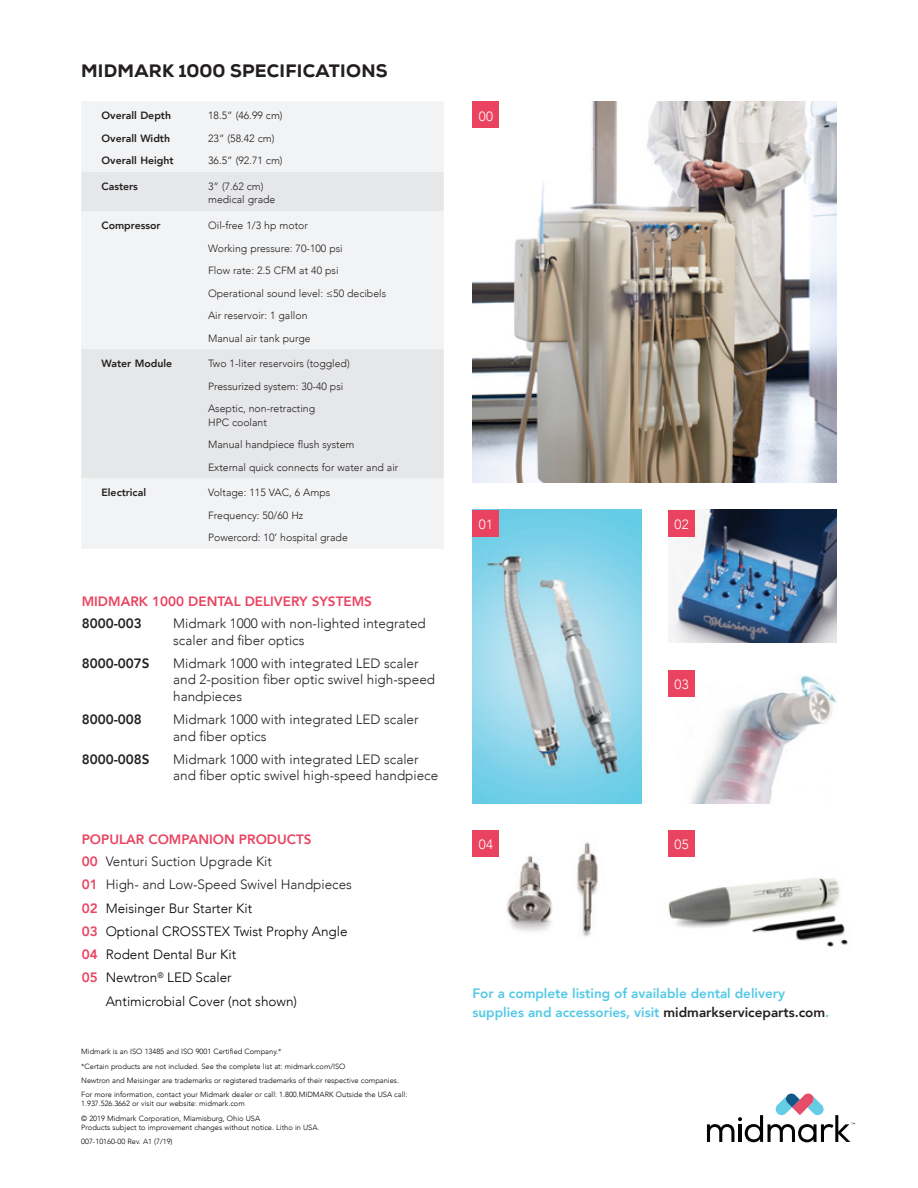
<style>
.page{position:relative;width:918px;height:1188px;background:#fff}
.page>*{position:absolute;margin:0;border:0;box-sizing:border-box;transform-origin:0 0}
.Headline_Style_5{font:800 18px "Nexa";letter-spacing:.015em;color:#231f20}
.Body_Style_3{font:300 13.5px/16.5px "Avenir";color:#231f20}
.Body_Style_3-2{font:300 13.5px "Avenir";color:#000}
.PRICING{font:800 13.5px/19.5px "Avenir";color:#53c9e6}
.Body_Style_3-3{font:800 13.5px "Avenir";color:#ea4360}
.Body_Style_3-4{font:800 13.5px "Avenir";color:#231f20}
.Numbers_and_Stats_St{font:300 13.35px "Avenir";letter-spacing:.02em;color:#fff}
._02_Body_Copy{font:300 10.5px/13.5px "Avenir";color:#231f20}
._02_Body_Copy-2{font:800 10.5px "Avenir";color:#231f20}
.Body_Style_5{font:300 7.5px/9px "Avenir";color:#000}
.s1{font-weight:800;color:#ea4360}
.s2{color:#231f20}
</style>
<div class="page">
<img style="left:507px;top:842px;width:91px;height:95px">
<svg style="left:707px;top:1094px;width:148px;height:48px"></svg>
<div style="left:81px;top:102px;width:363px;height:447px;background:#f2f3f4"></div>
<svg style="left:81px;top:172px;width:363px;height:306px;fill:#e6e7e9"></svg>
<img style="left:668px;top:510px;width:169px;height:133px">
<div style="left:668px;top:510px;width:27px;height:27px;background:#ea4360"></div>
<img style="left:472px;top:510px;width:169px;height:293px">
<div style="left:472px;top:510px;width:28px;height:27px;background:#ea4360"></div>
<img style="left:472px;top:101px;width:365px;height:381px">
<img style="left:691px;top:676px;width:146px;height:127px">
<div style="left:668px;top:670px;width:27px;height:27px;background:#ea4360"></div>
<img style="left:668px;top:878px;width:180px;height:69px">
<div style="left:668px;top:830px;width:27px;height:27px;background:#ea4360"></div>
<div style="left:472px;top:101px;width:28px;height:27px;background:#ea4360"></div>
<div style="left:472px;top:830px;width:28px;height:27px;background:#ea4360"></div>
<p class="Headline_Style_5" style="left:81px;top:59px;width:308px">MIDMARK 1000 SPECIFICATIONS</p>
<p class="_02_Body_Copy-2" style="left:102px;top:108px;width:71px">Overall Depth</p>
<p class="_02_Body_Copy-2" style="left:102px;top:130px;width:70px">Overall Width</p>
<p class="_02_Body_Copy-2" style="left:102px;top:153px;width:74px">Overall Height</p>
<p class="_02_Body_Copy" style="left:208px;top:109px;width:76px">18.5” (46.99 cm)</p>
<p class="_02_Body_Copy" style="left:208px;top:131px;width:68px">23” (58.42 cm)</p>
<p class="_02_Body_Copy" style="left:208px;top:154px;width:76px">36.5” (92.71 cm)</p>
<p class="_02_Body_Copy-2" style="left:102px;top:178px;width:38px">Casters</p>
<p class="_02_Body_Copy" style="left:208px;top:180px;width:69px">3” (7.62 cm) medical grade</p>
<p class="_02_Body_Copy-2" style="left:102px;top:217px;width:61px">Compressor</p>
<p class="_02_Body_Copy" style="left:208px;top:219px;width:101px">Oil-free 1/3 hp motor</p>
<p class="_02_Body_Copy" style="left:208px;top:241px;width:136px">Working pressure: 70-100 psi</p>
<p class="_02_Body_Copy" style="left:208px;top:264px;width:132px">Flow rate: 2.5 CFM at 40 psi</p>
<p class="_02_Body_Copy" style="left:208px;top:286px;width:180px">Operational sound level: ≤50 decibels</p>
<p class="_02_Body_Copy" style="left:208px;top:309px;width:101px">Air reservoir: 1 gallon</p>
<p class="_02_Body_Copy" style="left:208px;top:331px;width:104px">Manual air tank purge</p>
<p class="_02_Body_Copy-2" style="left:102px;top:355px;width:72px">Water Module</p>
<p class="_02_Body_Copy" style="left:208px;top:357px;width:143px">Two 1-liter reservoirs (toggled)</p>
<p class="_02_Body_Copy" style="left:208px;top:379px;width:137px">Pressurized system: 30-40 psi</p>
<p class="_02_Body_Copy" style="left:208px;top:402px;width:109px">Aseptic, non-retracting<br>HPC coolant</p>
<p class="_02_Body_Copy" style="left:208px;top:438px;width:148px">Manual handpiece flush system</p>
<p class="_02_Body_Copy" style="left:208px;top:460px;width:192px">External quick connects for water and air</p>
<p class="_02_Body_Copy-2" style="left:102px;top:484px;width:46px">Electrical</p>
<p class="_02_Body_Copy" style="left:208px;top:486px;width:124px">Voltage: 115 VAC, 6 Amps</p>
<p class="_02_Body_Copy" style="left:208px;top:508px;width:97px">Frequency: 50/60 Hz</p>
<p class="_02_Body_Copy" style="left:208px;top:531px;width:141px">Powercord: 10’ hospital grade</p>
<p class="Body_Style_3-3" style="left:82px;top:590px;width:292px">MIDMARK 1000 DENTAL DELIVERY SYSTEMS</p>
<p class="Body_Style_3-4" style="left:82px;top:613px;width:62px">8000-003</p>
<p class="Body_Style_3" style="left:173px;top:615px;width:254px">Midmark 1000 with non-lighted integrated scaler and fiber optics</p>
<p class="Body_Style_3-4" style="left:82px;top:653px;width:69px">8000-007S</p>
<p class="Body_Style_3" style="left:173px;top:655px;width:263px">Midmark 1000 with integrated LED scaler and 2-position fiber optic swivel high-speed handpieces</p>
<p class="Body_Style_3-4" style="left:82px;top:709px;width:62px">8000-008</p>
<p class="Body_Style_3" style="left:173px;top:711px;width:247px">Midmark 1000 with integrated LED scaler and fiber optics</p>
<p class="Body_Style_3-4" style="left:82px;top:749px;width:69px">8000-008S</p>
<p class="Body_Style_3" style="left:173px;top:751px;width:267px">Midmark 1000 with integrated LED scaler and fiber optic swivel high-speed handpiece</p>
<p class="Body_Style_3-3" style="left:82px;top:828px;width:231px">POPULAR COMPANION PRODUCTS</p>
<p class="Body_Style_3" style="left:82px;top:853px;width:192px"><span class="s1">00</span> Venturi Suction Upgrade Kit</p>
<p class="Body_Style_3" style="left:82px;top:876px;width:272px"><span class="s1">01</span> High- and Low-Speed Swivel Handpieces</p>
<p class="Body_Style_3-2" style="left:82px;top:900px;width:172px"><span class="s1">02</span> Meisinger Bur Starter Kit</p>
<p class="Body_Style_3-2" style="left:82px;top:923px;width:267px"><span class="s1">03</span> Optional CROSSTEX Twist Prophy Angle</p>
<p class="Body_Style_3-2" style="left:82px;top:946px;width:156px"><span class="s1">04</span> Rodent Dental Bur Kit</p>
<p class="Body_Style_3-2" style="left:82px;top:970px;width:152px"><span class="s1">05</span> Newtron<sup>®</sup> LED Scaler</p>
<p class="Body_Style_3-2" style="left:106px;top:993px;width:193px">Antimicrobial Cover (not shown)</p>
<p class="Body_Style_5" style="left:81px;top:1047px;width:202px">Midmark is an ISO 13485 and ISO 9001 Certified Company.*</p>
<p class="Body_Style_5" style="left:81px;top:1061px;width:266px">*Certain products are not included. See the complete list at: midmark.com/ISO</p>
<p class="Body_Style_5" style="left:81px;top:1076px;width:319px">Newtron and Meisinger are trademarks or registered trademarks of their respective companies.</p>
<p class="Body_Style_5" style="left:81px;top:1090px;width:328px">For more information, contact your Midmark dealer or call: 1.800.MIDMARK Outside the USA call:<br>1.937.526.3662 or visit our website: midmark.com</p>
<p class="Body_Style_5" style="left:81px;top:1114px;width:240px">© 2019 Midmark Corporation, Miamisburg, Ohio USA<br>Products subject to improvement changes without notice. Litho in USA.</p>
<p class="Body_Style_5" style="left:81px;top:1137px;width:93px">007-10160-00 Rev. A1 (7/19)</p>
<p class="Numbers_and_Stats_St" style="left:479px;top:108px;width:16px">00</p>
<p class="Numbers_and_Stats_St" style="left:479px;top:517px;width:16px">01</p>
<p class="Numbers_and_Stats_St" style="left:674px;top:517px;width:16px">02</p>
<p class="Numbers_and_Stats_St" style="left:479px;top:837px;width:16px">04</p>
<p class="Numbers_and_Stats_St" style="left:675px;top:676px;width:16px">03</p>
<p class="Numbers_and_Stats_St" style="left:675px;top:837px;width:16px">05</p>
<p class="PRICING" style="left:472px;top:983px;width:358px">For a complete listing of available dental delivery supplies and accessories, visit <span class="s2">midmarkserviceparts.com</span>.</p>
</div>
